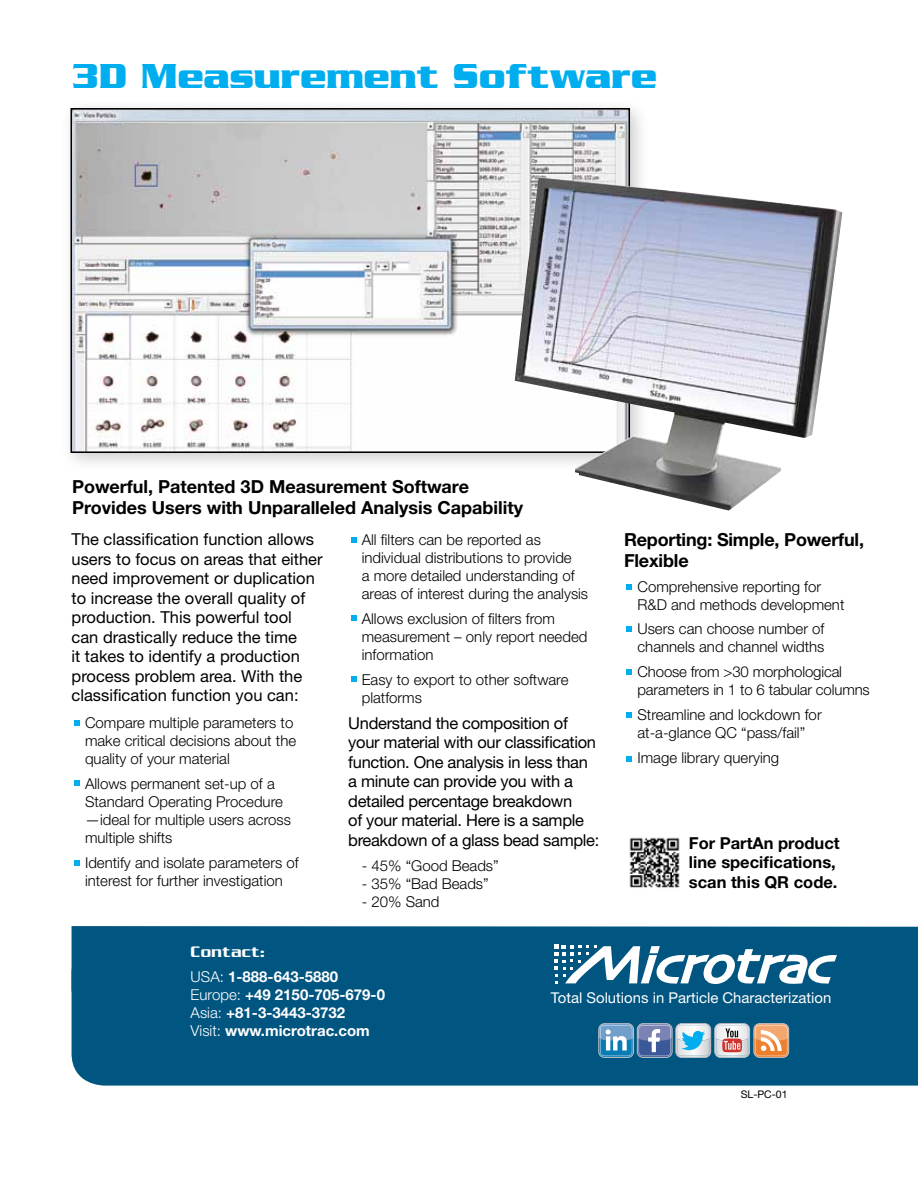
<style>
.page{position:relative;width:918px;height:1188px;background:#fff}
.page>*{position:absolute;margin:0;border:0;box-sizing:border-box;transform-origin:0 0}
.t1{font:700 37.5px "Serpentine ICG";color:#00aeef}
.t2{font:700 18px/21px "Helvetica Neue";color:#000}
.t3{font:16.5px/19.5px "Helvetica Neue";color:#000}
.t4{font:16.5px/19.5px "Helvetica Neue";letter-spacing:-.02em;color:#000}
.t5{font:700 16.5px/19.5px "Helvetica Neue";color:#000}
.t6{font:16.5px "Serpentine ICG";letter-spacing:.02em;color:#fff}
.t7{font:300 15px/18px "Helvetica Neue";color:#000}
.t8{font:700 15px/18px "Helvetica Neue";color:#fff}
.t9{font:14.85px "Helvetica Neue";color:#fff}
.t10{font:10.5px "Helvetica Neue";color:#000}
.s1{font-weight:300}
</style>
<div class="page">
<div style="left:72px;top:992px;width:846px;height:94px;background:#005581"></div>
<div style="left:72px;top:926px;width:846px;height:66px;background:#005581"></div>
<svg style="left:554px;top:945px;width:283px;height:39px"></svg>
<div style="left:599px;top:1024px;width:35px;height:34px;border:1px solid #bec0c2;border-radius:6px"></div>
<div style="left:676px;top:1024px;width:35px;height:34px;border:1px solid #bec0c2;border-radius:6px"></div>
<div style="left:637px;top:1024px;width:35px;height:34px;border:1px solid #bec0c2;border-radius:6px"></div>
<div style="left:754px;top:1024px;width:35px;height:34px;border:1px solid #bec0c2;border-radius:6px"></div>
<div style="left:715px;top:1024px;width:35px;height:34px;border:1px solid #bec0c2;border-radius:6px"></div>
<svg style="left:599px;top:1024px;width:190px;height:32px"></svg>
<img style="left:629px;top:837px;width:51px;height:51px">
<svg style="left:352px;top:616px;width:5px;height:5px"></svg>
<svg style="left:352px;top:676px;width:5px;height:6px"></svg>
<svg style="left:626px;top:584px;width:6px;height:5px"></svg>
<svg style="left:626px;top:626px;width:6px;height:6px"></svg>
<svg style="left:626px;top:670px;width:6px;height:5px"></svg>
<svg style="left:626px;top:713px;width:6px;height:5px"></svg>
<svg style="left:626px;top:756px;width:6px;height:5px"></svg>
<svg style="left:352px;top:537px;width:5px;height:6px"></svg>
<svg style="left:75px;top:860px;width:5px;height:5px"></svg>
<svg style="left:75px;top:780px;width:5px;height:6px"></svg>
<svg style="left:75px;top:720px;width:5px;height:6px"></svg>
<div style="left:59px;top:97px;width:591px;height:375px;background:#000;opacity:.2"></div>
<img style="left:74px;top:111px;width:553px;height:339px">
<div style="left:71px;top:108px;width:559px;height:345px;border:2px solid #000"></div>
<img style="left:515px;top:177px;width:327px;height:334px">
<h1 class="t1" style="left:72px;top:55px;width:587px">3D Measurement Software</h1>
<p class="t2" style="left:72px;top:475px;width:453px">Powerful, Patented 3D Measurement Software<br>Provides Users with Unparalleled Analysis Capability</p>
<p class="t3" style="left:72px;top:530px;width:253px">The classification function allows users to focus on areas that either need improvement or duplication to increase the overall quality of production. This powerful tool can drastically reduce the time<br>it takes to identify a production process problem area. With the classification function you can:</p>
<p class="t7" style="left:85px;top:714px;width:213px">Compare multiple parameters to make critical decisions about the quality of your material</p>
<p class="t7" style="left:85px;top:774px;width:207px">Allows permanent set-up of a<br>Standard Operating Procedure —ideal for multiple users across multiple shifts</p>
<p class="t7" style="left:85px;top:853px;width:215px">Identify and isolate parameters of interest for further investigation</p>
<p class="t7" style="left:362px;top:530px;width:228px">All filters can be reported as individual distributions to provide<br>a more detailed understanding of areas of interest during the analysis</p>
<p class="t7" style="left:362px;top:609px;width:227px">Allows exclusion of filters from measurement – only report needed information</p>
<p class="t7" style="left:362px;top:670px;width:208px">Easy to export to other software platforms</p>
<p class="t4" style="left:348px;top:713px;width:253px">Understand the composition of your material with our classification function. One analysis in less than a minute can provide you with a detailed percentage breakdown<br>of your material. Here is a sample breakdown of a glass bead sample:</p>
<p class="t7" style="left:362px;top:856px;width:138px">- 45% “Good Beads”</p>
<p class="t7" style="left:362px;top:874px;width:128px">- 35% “Bad Beads”</p>
<p class="t7" style="left:362px;top:892px;width:79px">- 20% Sand</p>
<p class="t2" style="left:624px;top:529px;width:242px">Reporting: Simple, Powerful,<br>Flexible</p>
<p class="t7" style="left:638px;top:577px;width:208px">Comprehensive reporting for<br>R&amp;D and methods development</p>
<p class="t7" style="left:638px;top:620px;width:188px">Users can choose number of channels and channel widths</p>
<p class="t7" style="left:638px;top:662px;width:234px">Choose from &gt;30 morphological parameters in 1 to 6 tabular columns</p>
<p class="t7" style="left:638px;top:705px;width:186px">Streamline and lockdown for at-a-glance QC “pass/fail”</p>
<p class="t7" style="left:638px;top:748px;width:143px">Image library querying</p>
<p class="t5" style="left:689px;top:833px;width:152px">For PartAn product line specifications, scan this QR code.</p>
<p class="t6" style="left:191px;top:943px;width:76px">Contact:</p>
<p class="t8" style="left:191px;top:967px;width:196px"><span class="s1">USA:</span> 1-888-643-5880<br><span class="s1">Europe:</span> +49 2150-705-679-0<br><span class="s1">Asia:</span> +81-3-3443-3732<br><span class="s1">Visit:</span> www.microtrac.com</p>
<p class="t9" style="left:551px;top:989px;width:282px">Total Solutions in Particle Characterization</p>
<p class="t10" style="left:741px;top:1088px;width:48px">SL-PC-01</p>
</div>
